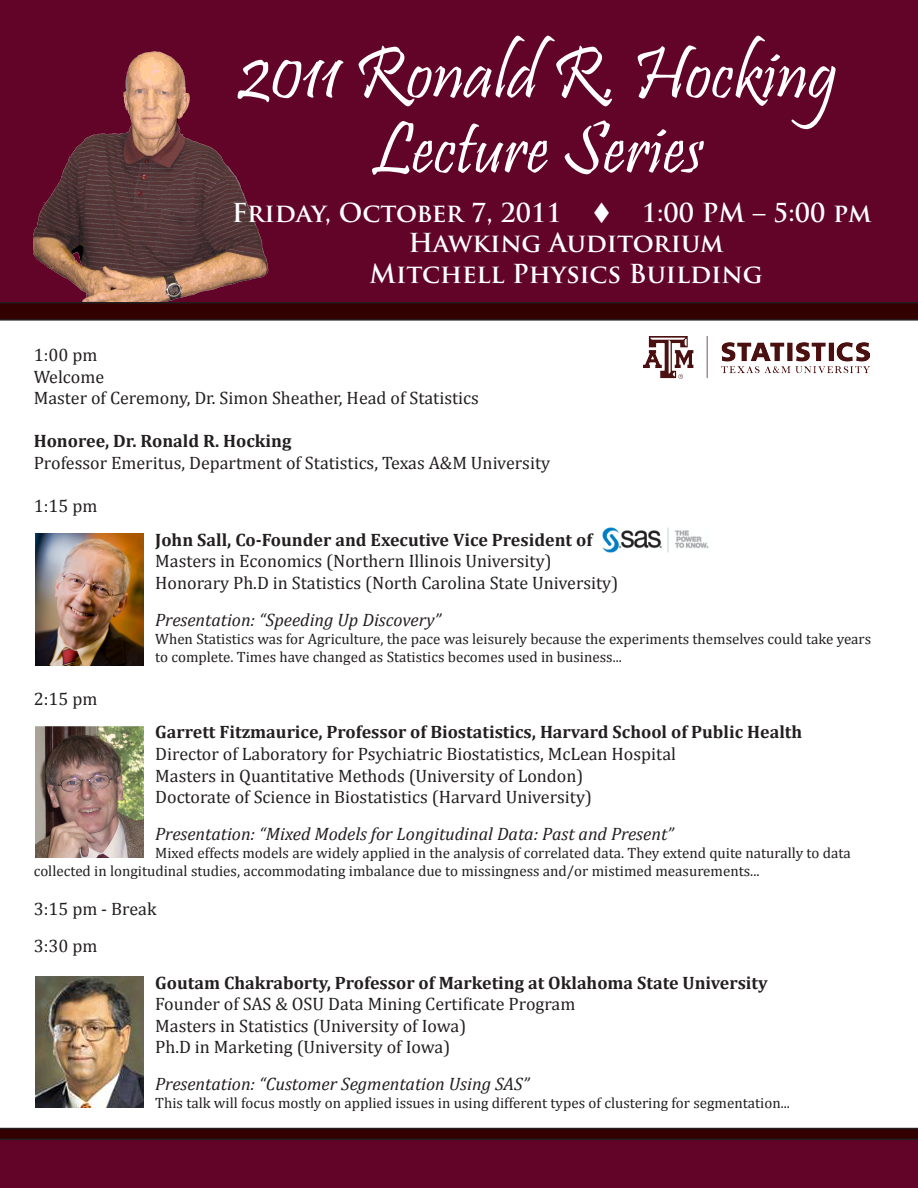
<style>
.page{position:relative;width:918px;height:1188px;background:#fff}
.page>*{position:absolute;margin:0;border:0;box-sizing:border-box;transform-origin:0 0}
.t1{font:75px "Pristina";color:#fff}
.t2{font:700 25.5px "Trajan Pro";color:#fff}
.t3{font:18px "Cambria";color:#231f20}
.t4{font:700 18px "Cambria";color:#231f20}
.t5{font:italic 18px "Cambria";color:#231f20}
.t6{font:15px "Cambria";color:#231f20}
</style>
<div class="page">
<img style="left:35px;top:534px;width:108px;height:131px">
<img style="left:35px;top:726px;width:108px;height:132px">
<img style="left:35px;top:976px;width:108px;height:132px">
<div style="left:0;top:0;width:918px;height:302px;background:#610428"></div>
<img style="left:34px;top:42px;width:240px;height:260px">
<svg style="left:0;top:302px;width:918px;height:19px;background:#340a0a"></svg>
<img style="left:602px;top:528px;width:107px;height:25px">
<svg style="left:0;top:1128px;width:918px;height:11px;background:#300404"></svg>
<div style="left:0;top:1139px;width:918px;height:49px;background:#610428"></div>
<img style="left:643px;top:336px;width:227px;height:42px">
<p class="t1" style="left:238px;top:32px;width:601px">2011 Ronald R. Hocking</p>
<p class="t1" style="left:372px;top:107px;width:333px">Lecture Series</p>
<p class="t2" style="left:232px;top:197px;width:642px">Friday, October 7, 2011 ▼ 1:00 PM – 5:00 pm</p>
<p class="t2" style="left:408px;top:227px;width:317px">Hawking Auditorium</p>
<p class="t2" style="left:369px;top:258px;width:395px">Mitchell Physics Building</p>
<p class="t3" style="left:34px;top:344px;width:65px">1:00 pm</p>
<p class="t3" style="left:34px;top:366px;width:72px">Welcome</p>
<p class="t3" style="left:34px;top:387px;width:447px">Master of Ceremony, Dr. Simon Sheather, Head of Statistics</p>
<p class="t4" style="left:34px;top:428px;width:259px">Honoree, Dr. Ronald R. Hocking</p>
<p class="t3" style="left:34px;top:452px;width:518px">Professor Emeritus, Department of Statistics, Texas A&amp;M University</p>
<p class="t3" style="left:34px;top:495px;width:65px">1:15 pm</p>
<p class="t4" style="left:155px;top:527px;width:438px">John Sall, Co-Founder and Executive Vice President of</p>
<p class="t3" style="left:155px;top:551px;width:398px">Masters in Economics (Northern Illinois University)</p>
<p class="t3" style="left:155px;top:572px;width:465px">Honorary Ph.D in Statistics (North Carolina State University)</p>
<p class="t5" style="left:155px;top:607px;width:288px">Presentation: “Speeding Up Discovery”</p>
<p class="t6" style="left:155px;top:630px;width:718px">When Statistics was for Agriculture, the pace was leisurely because the experiments themselves could take years</p>
<p class="t6" style="left:155px;top:648px;width:468px">to complete. Times have changed as Statistics becomes used in business...</p>
<p class="t3" style="left:34px;top:688px;width:65px">2:15 pm</p>
<p class="t4" style="left:155px;top:719px;width:649px">Garrett Fitzmaurice, Professor of Biostatistics, Harvard School of Public Health</p>
<p class="t3" style="left:155px;top:743px;width:522px">Director of Laboratory for Psychiatric Biostatistics, McLean Hospital</p>
<p class="t3" style="left:155px;top:765px;width:430px">Masters in Quantitative Methods (University of London)</p>
<p class="t3" style="left:155px;top:786px;width:438px">Doctorate of Science in Biostatistics (Harvard University)</p>
<p class="t5" style="left:155px;top:821px;width:520px">Presentation: “Mixed Models for Longitudinal Data: Past and Present”</p>
<p class="t6" style="left:155px;top:844px;width:697px">Mixed effects models are widely applied in the analysis of correlated data. They extend quite naturally to data</p>
<p class="t6" style="left:34px;top:862px;width:727px">collected in longitudinal studies, accommodating imbalance due to missingness and/or mistimed measurements...</p>
<p class="t3" style="left:34px;top:899px;width:124px">3:15 pm - Break</p>
<p class="t3" style="left:34px;top:935px;width:65px">3:30 pm</p>
<p class="t4" style="left:155px;top:970px;width:614px">Goutam Chakraborty, Professor of Marketing at Oklahoma State University</p>
<p class="t3" style="left:155px;top:993px;width:422px">Founder of SAS &amp; OSU Data Mining Certificate Program</p>
<p class="t3" style="left:155px;top:1015px;width:312px">Masters in Statistics (University of Iowa)</p>
<p class="t3" style="left:155px;top:1037px;width:297px">Ph.D in Marketing (University of Iowa)</p>
<p class="t5" style="left:155px;top:1071px;width:376px">Presentation: “Customer Segmentation Using SAS”</p>
<p class="t6" style="left:155px;top:1094px;width:636px">This talk will focus mostly on applied issues in using different types of clustering for segmentation...</p>
</div>
